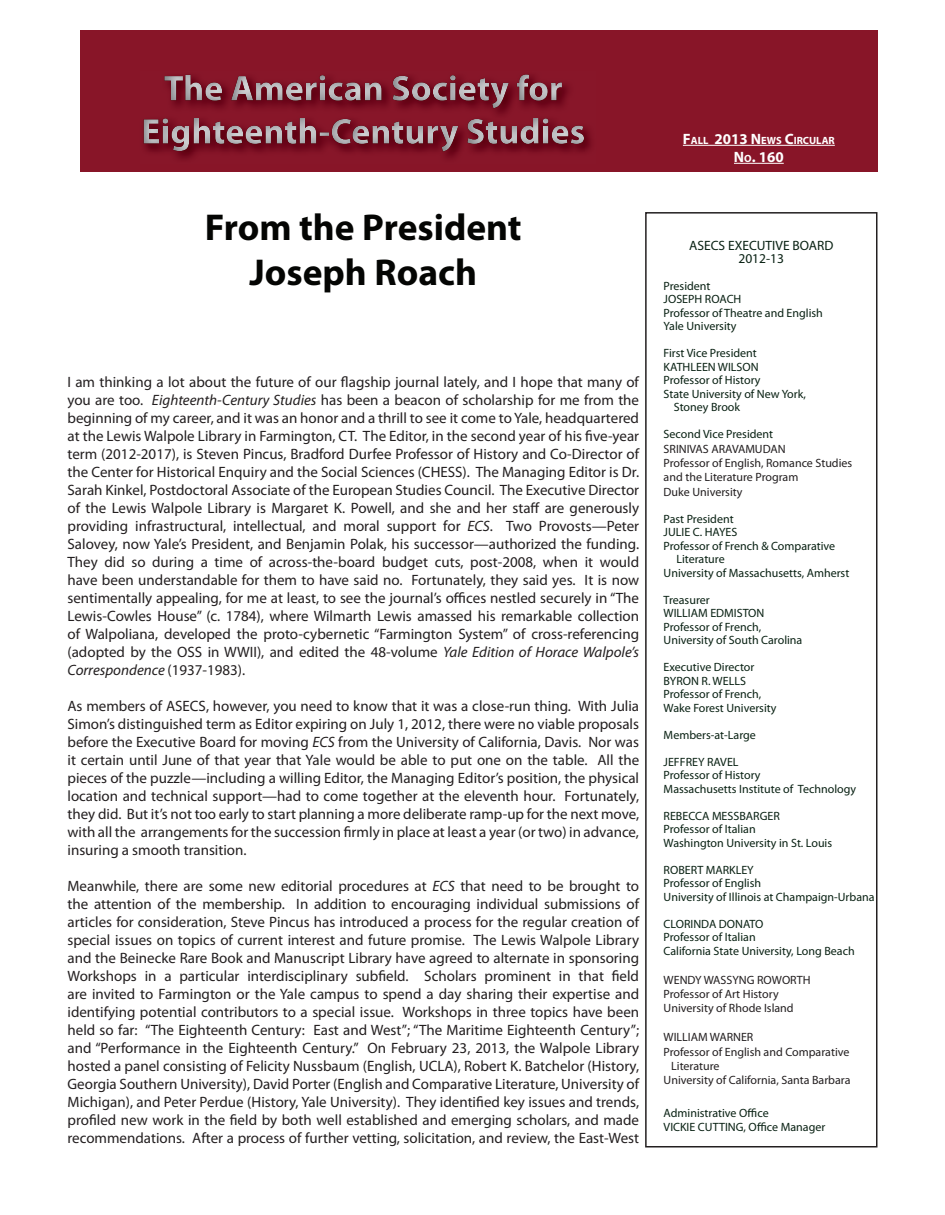
<style>
.page{position:relative;width:945px;height:1215px;background:#fff}
.page>*{position:absolute;margin:0;border:0;box-sizing:border-box;transform-origin:0 0}
.t1{font:700 37.5px/45px "Myriad Pro";color:#040503;text-align:center}
.t2{font:15px/18px "Myriad Pro";color:#231f20;text-align:justify}
.t3{font:700 15px "Myriad Pro";color:#fff}
.t4{font:13.5px/13.5px "Myriad Pro";color:#092113;text-align:center}
.t5{font:12px/13.5px "Myriad Pro";color:#092113}
.t6{font:12px/14.4px "Myriad Pro";color:#231f20}
.t7{font:700 10.5px "Myriad Pro";color:#fff}
.s1{font-style:italic}
.s2{font-size:15px}
.s3{font-size:10.5px}
</style>
<div class="page">
<div style="left:80px;top:30px;width:798px;height:142px;background:#881528"></div>
<hr style="left:683px;top:145px;width:152px;height:1px;background:#fff">
<hr style="left:734px;top:163px;width:50px;height:1px;background:#fff">
<div style="left:645px;top:212px;width:233px;height:936px;border:2px solid #231f20"></div>
<img style="left:143px;top:84px;width:448px;height:75px">
<img style="left:164px;top:74px;width:399px;height:34px">
<img style="left:144px;top:118px;width:440px;height:34px">
<h1 class="t1" style="left:205px;top:204px;width:318px">From the President<br>Joseph Roach</h1>
<p class="t2" style="left:68px;top:372px;width:573px">I am thinking a lot about the future of our flagship journal lately, and I hope that many of you are too. <span class="s1">Eighteenth-Century Studies</span> has been a beacon of scholarship for me from the beginning of my career, and it was an honor and a thrill to see it come to Yale, headquartered at the Lewis Walpole Library in Farmington, CT. The Editor, in the second year of his five-year term (2012-2017), is Steven Pincus, Bradford Durfee Professor of History and Co-Director of the Center for Historical Enquiry and the Social Sciences (CHESS). The Managing Editor is Dr.<br>Sarah Kinkel, Postdoctoral Associate of the European Studies Council. The Executive Director of the Lewis Walpole Library is Margaret K. Powell, and she and her staff are generously providing infrastructural, intellectual, and moral support for <span class="s1">ECS</span>. Two Provosts—Peter Salovey, now Yale’s President, and Benjamin Polak, his successor—authorized the funding.<br>They did so during a time of across-the-board budget cuts, post-2008, when it would have been understandable for them to have said no. Fortunately, they said yes. It is now sentimentally appealing, for me at least, to see the journal’s offices nestled securely in “The Lewis-Cowles House” (c. 1784), where Wilmarth Lewis amassed his remarkable collection of Walpoliana, developed the proto-cybernetic “Farmington System” of cross-referencing (adopted by the OSS in WWII), and edited the 48-volume <span class="s1">Yale Edition of Horace Walpole’s Correspondence</span> (1937-1983).</p>
<p class="t2" style="left:68px;top:696px;width:573px">As members of ASECS, however, you need to know that it was a close-run thing. With Julia Simon’s distinguished term as Editor expiring on July 1, 2012, there were no viable proposals before the Executive Board for moving <span class="s1">ECS</span> from the University of California, Davis. Nor was it certain until June of that year that Yale would be able to put one on the table. All the pieces of the puzzle—including a willing Editor, the Managing Editor’s position, the physical location and technical support—had to come together at the eleventh hour. Fortunately, they did. But it’s not too early to start planning a more deliberate ramp-up for the next move, with all the arrangements for the succession firmly in place at least a year (or two) in advance, insuring a smooth transition.</p>
<p class="t2" style="left:68px;top:876px;width:573px">Meanwhile, there are some new editorial procedures at <span class="s1">ECS</span> that need to be brought to the attention of the membership. In addition to encouraging individual submissions of articles for consideration, Steve Pincus has introduced a process for the regular creation of special issues on topics of current interest and future promise. The Lewis Walpole Library and the Beinecke Rare Book and Manuscript Library have agreed to alternate in sponsoring Workshops in a particular interdisciplinary subfield. Scholars prominent in that field are invited to Farmington or the Yale campus to spend a day sharing their expertise and identifying potential contributors to a special issue. Workshops in three topics have been held so far: “The Eighteenth Century: East and West”; “The Maritime Eighteenth Century”; and “Performance in the Eighteenth Century.” On February 23, 2013, the Walpole Library hosted a panel consisting of Felicity Nussbaum (English, UCLA), Robert K. Batchelor (History, Georgia Southern University), David Porter (English and Comparative Literature, University of Michigan), and Peter Perdue (History, Yale University). They identified key issues and trends, profiled new work in the field by both well established and emerging scholars, and made recommendations. After a process of further vetting, solicitation, and review, the East-West</p>
<p class="t7" style="left:683px;top:133px;width:153px"><span class="s2">F</span>ALL <span class="s2">2013 N</span>EWS <span class="s2">C</span>IRCULAR</p>
<p class="t3" style="left:734px;top:147px;width:51px">N<span class="s3">O</span>. 160</p>
<p class="t4" style="left:689px;top:238px;width:146px">ASECS EXECUTIVE BOARD<br>2012-13</p>
<p class="t5" style="left:664px;top:279px;width:161px">President<br>JOSEPH ROACH<br>Professor of Theatre and English<br>Yale University</p>
<p class="t5" style="left:664px;top:346px;width:95px">First Vice President</p>
<p class="t5" style="left:664px;top:360px;width:97px">KATHLEEN WILSON</p>
<p class="t5" style="left:664px;top:373px;width:99px">Professor of History</p>
<p class="t5" style="left:664px;top:387px;width:144px">State University of New York,</p>
<p class="t5" style="left:674px;top:400px;width:68px">Stoney Brook</p>
<p class="t5" style="left:664px;top:427px;width:111px">Second Vice President</p>
<p class="t6" style="left:664px;top:441px;width:190px">SRINIVAS ARAVAMUDAN<br>Professor of English, Romance Studies and the Literature Program<br>Duke University</p>
<p class="t5" style="left:664px;top:512px;width:72px">Past President</p>
<p class="t5" style="left:664px;top:525px;width:75px">JULIE C. HAYES</p>
<p class="t5" style="left:664px;top:539px;width:173px">Professor of French &amp; Comparative</p>
<p class="t5" style="left:676px;top:552px;width:50px">Literature</p>
<p class="t5" style="left:664px;top:566px;width:187px">University of Massachusetts, Amherst</p>
<p class="t5" style="left:664px;top:593px;width:140px">Treasurer<br>WILLIAM EDMISTON<br>Professor of French,<br>University of South Carolina</p>
<p class="t5" style="left:664px;top:660px;width:114px">Executive Director<br>BYRON R. WELLS<br>Professor of French,<br>Wake Forest University</p>
<p class="t5" style="left:664px;top:728px;width:94px">Members-at-Large</p>
<p class="t5" style="left:664px;top:755px;width:194px">JEFFREY RAVEL<br>Professor of History<br>Massachusetts Institute of Technology</p>
<p class="t5" style="left:664px;top:809px;width:170px">REBECCA MESSBARGER<br>Professor of Italian<br>Washington University in St. Louis</p>
<p class="t5" style="left:664px;top:863px;width:212px">ROBERT MARKLEY<br>Professor of English<br>University of Illinois at Champaign-Urbana</p>
<p class="t5" style="left:664px;top:917px;width:193px">CLORINDA DONATO<br>Professor of Italian<br>California State University, Long Beach</p>
<p class="t6" style="left:664px;top:972px;width:148px">WENDY WASSYNG ROWORTH<br>Professor of Art History<br>University of Rhode Island</p>
<p class="t6" style="left:664px;top:1030px;width:91px">WILLIAM WARNER</p>
<p class="t6" style="left:664px;top:1044px;width:187px">Professor of English and Comparative</p>
<p class="t6" style="left:671px;top:1059px;width:50px">Literature</p>
<p class="t6" style="left:664px;top:1073px;width:188px">University of California, Santa Barbara</p>
<p class="t5" style="left:664px;top:1106px;width:163px">Administrative Office<br>VICKIE CUTTING, Office Manager</p>
</div>
